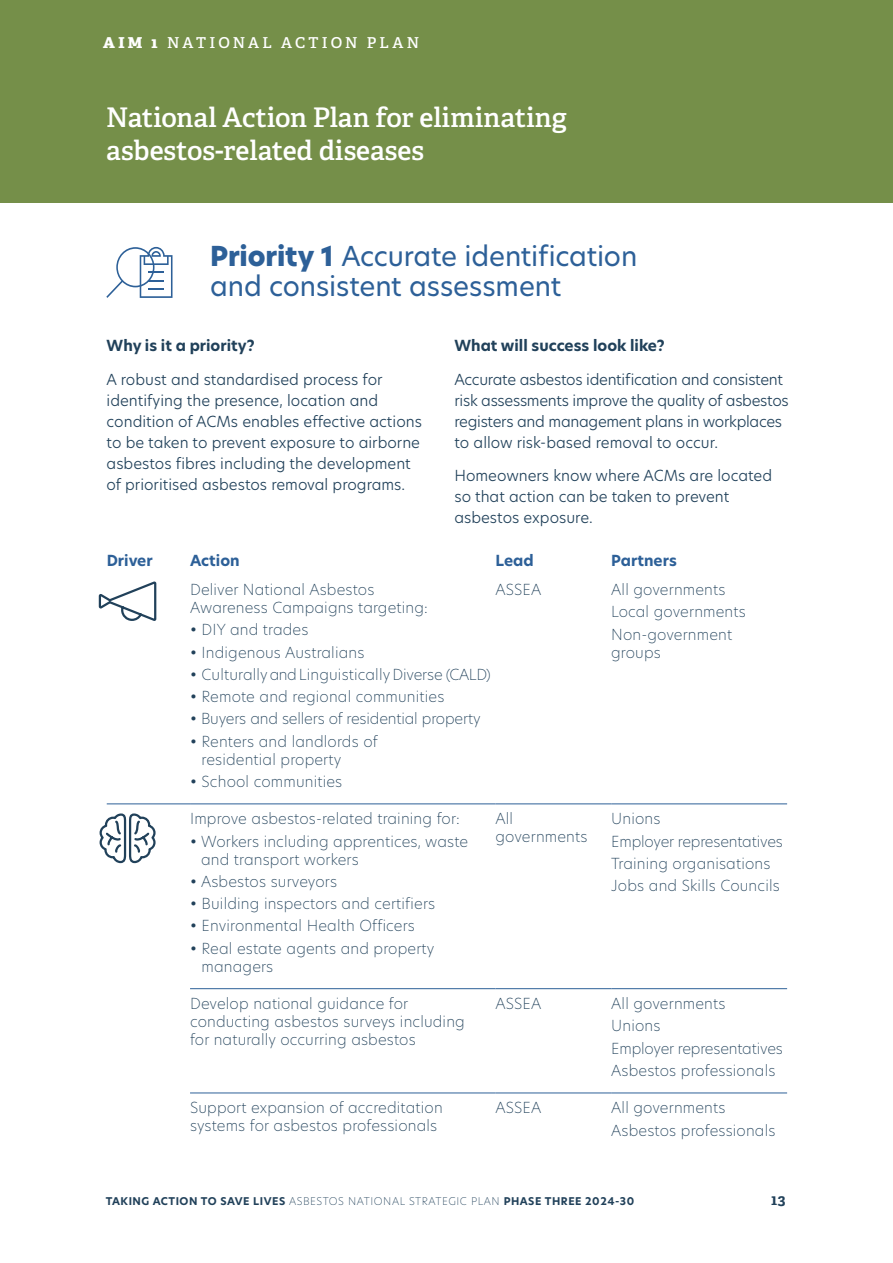
<style>
.page{position:relative;width:893px;height:1263px;background:#fff}
.page>*{position:absolute;margin:0;border:0;box-sizing:border-box;transform-origin:0 0}
.t1{font:600 27px/33px "Adelle";color:#fff}
.t2{font:27px/30px "New Hero";letter-spacing:-.01em;color:#2d6098}
.t3{font:200 15px/22.2px "New Hero";letter-spacing:.01em;color:#21415a}
.t4{font:300 15px/21px "New Hero";color:#21415a}
.t5{font:300 15px/21px "New Hero";letter-spacing:-.02em;color:#21415a}
.t6{font:700 15px "New Hero";color:#21415a}
.t7{font:200 15px "New Hero";letter-spacing:-.01em;color:#21415a}
.t8{font:700 15px "New Hero";color:#2d6098}
.t9{font:600 15px "Adelle";letter-spacing:.195em;color:#fff}
.t10{font:700 15px "Adelle";color:#21415a}
.t11{font:700 10.5px "New Hero";letter-spacing:.05em;color:#21415a}
.s1{font-weight:800}
.s2{font-weight:200}
</style>
<div class="page">
<div style="left:0;top:0;width:893px;height:202px;background:#758f49"></div>
<svg style="left:106px;top:247px;width:66px;height:51px"></svg>
<hr style="left:190px;top:803px;width:305px;height:1px;background:#2d6098">
<hr style="left:495px;top:803px;width:116px;height:1px;background:#2d6098">
<hr style="left:611px;top:803px;width:176px;height:1px;background:#2d6098">
<hr style="left:190px;top:988px;width:305px;height:1px;background:#2d6098">
<hr style="left:495px;top:988px;width:116px;height:1px;background:#2d6098">
<hr style="left:611px;top:988px;width:176px;height:1px;background:#2d6098">
<hr style="left:190px;top:1092px;width:305px;height:1px;background:#2d6098">
<hr style="left:495px;top:1092px;width:116px;height:1px;background:#2d6098">
<hr style="left:611px;top:1092px;width:176px;height:1px;background:#2d6098">
<hr style="left:107px;top:803px;width:83px;height:1px;background:#2d6098">
<svg style="left:98px;top:581px;width:59px;height:40px"></svg>
<svg style="left:99px;top:813px;width:57px;height:51px"></svg>
<p class="t9" style="left:103px;top:34px;width:318px"><span class="s1">AIM 1</span> NATIONAL ACTION PLAN</p>
<h1 class="t1" style="left:106px;top:101px;width:462px">National Action Plan for eliminating asbestos-related diseases</h1>
<h1 class="t2" style="left:210px;top:241px;width:429px"><span class="s1">Priority 1</span> Accurate identification and consistent assessment</h1>
<p class="t6" style="left:107px;top:336px;width:150px">Why is it a priority?</p>
<p class="t4" style="left:107px;top:368px;width:317px">A robust and standardised process for identifying the presence, location and condition of ACMs enables effective actions to be taken to prevent exposure to airborne asbestos fibres including the development of prioritised asbestos removal programs.</p>
<p class="t6" style="left:454px;top:336px;width:212px">What will success look like?</p>
<p class="t5" style="left:454px;top:368px;width:336px">Accurate asbestos identification and consistent risk assessments improve the quality of asbestos registers and management plans in workplaces to allow risk-based removal to occur.</p>
<p class="t4" style="left:454px;top:465px;width:319px">Homeowners know where ACMs are located so that action can be taken to prevent asbestos exposure.</p>
<p class="t8" style="left:107px;top:550px;width:47px">Driver</p>
<p class="t8" style="left:190px;top:550px;width:51px">Action</p>
<p class="t8" style="left:495px;top:550px;width:40px">Lead</p>
<p class="t8" style="left:611px;top:550px;width:67px">Partners</p>
<p class="t3" style="left:190px;top:580px;width:239px;line-height:18px">Deliver National Asbestos<br>Awareness Campaigns targeting:</p>
<p class="t3" style="left:190px;top:618px;width:120px">• DIY and trades</p>
<p class="t3" style="left:190px;top:640px;width:176px">• Indigenous Australians</p>
<p class="t3" style="left:190px;top:663px;width:302px">• Culturally and Linguistically Diverse (CALD)</p>
<p class="t3" style="left:190px;top:685px;width:256px">• Remote and regional communities</p>
<p class="t7" style="left:190px;top:708px;width:292px">• Buyers and sellers of residential property</p>
<p class="t3" style="left:202px;top:732px;width:178px;line-height:18px;text-indent:-12px">• Renters and landlords of residential property</p>
<p class="t3" style="left:190px;top:770px;width:154px">• School communities</p>
<p class="t3" style="left:495px;top:578px;width:47px">ASSEA</p>
<p class="t3" style="left:611px;top:578px;width:136px">All governments<br>Local governments<br>Non-government</p>
<p class="t3" style="left:611px;top:640px;width:51px">groups</p>
<p class="t3" style="left:190px;top:807px;width:271px">Improve asbestos-related training for:</p>
<p class="t3" style="left:201px;top:832px;width:269px;line-height:18px;text-indent:-11px">• Workers including apprentices, waste and transport workers</p>
<p class="t3" style="left:190px;top:870px;width:149px">• Asbestos surveyors</p>
<p class="t3" style="left:190px;top:892px;width:247px">• Building inspectors and certifiers</p>
<p class="t3" style="left:190px;top:914px;width:226px">• Environmental Health Officers</p>
<p class="t3" style="left:202px;top:938px;width:234px;line-height:18px;text-indent:-12px">• Real estate agents and property managers</p>
<p class="t3" style="left:495px;top:809px;width:93px;line-height:18px">All governments</p>
<p class="t3" style="left:611px;top:807px;width:173px">Unions<br>Employer representatives<br>Training organisations<br>Jobs and Skills Councils</p>
<p class="t3" style="left:190px;top:994px;width:276px;line-height:18px">Develop national guidance for conducting asbestos surveys including for naturally occurring asbestos</p>
<p class="t3" style="left:495px;top:992px;width:47px">ASSEA</p>
<p class="t3" style="left:611px;top:992px;width:173px">All governments<br>Unions<br>Employer representatives<br>Asbestos professionals</p>
<p class="t3" style="left:190px;top:1098px;width:254px;line-height:18px">Support expansion of accreditation systems for asbestos professionals</p>
<p class="t3" style="left:495px;top:1096px;width:47px">ASSEA</p>
<p class="t3" style="left:611px;top:1096px;width:166px">All governments<br>Asbestos professionals</p>
<p class="t11" style="left:106px;top:1194px;width:530px">TAKING ACTION TO SAVE LIVES <span class="s2">ASBESTOS NATIONAL STRATEGIC PLAN</span> PHASE THREE 2024-30</p>
<p class="t10" style="left:771px;top:1190px;width:16px">13</p>
</div>
